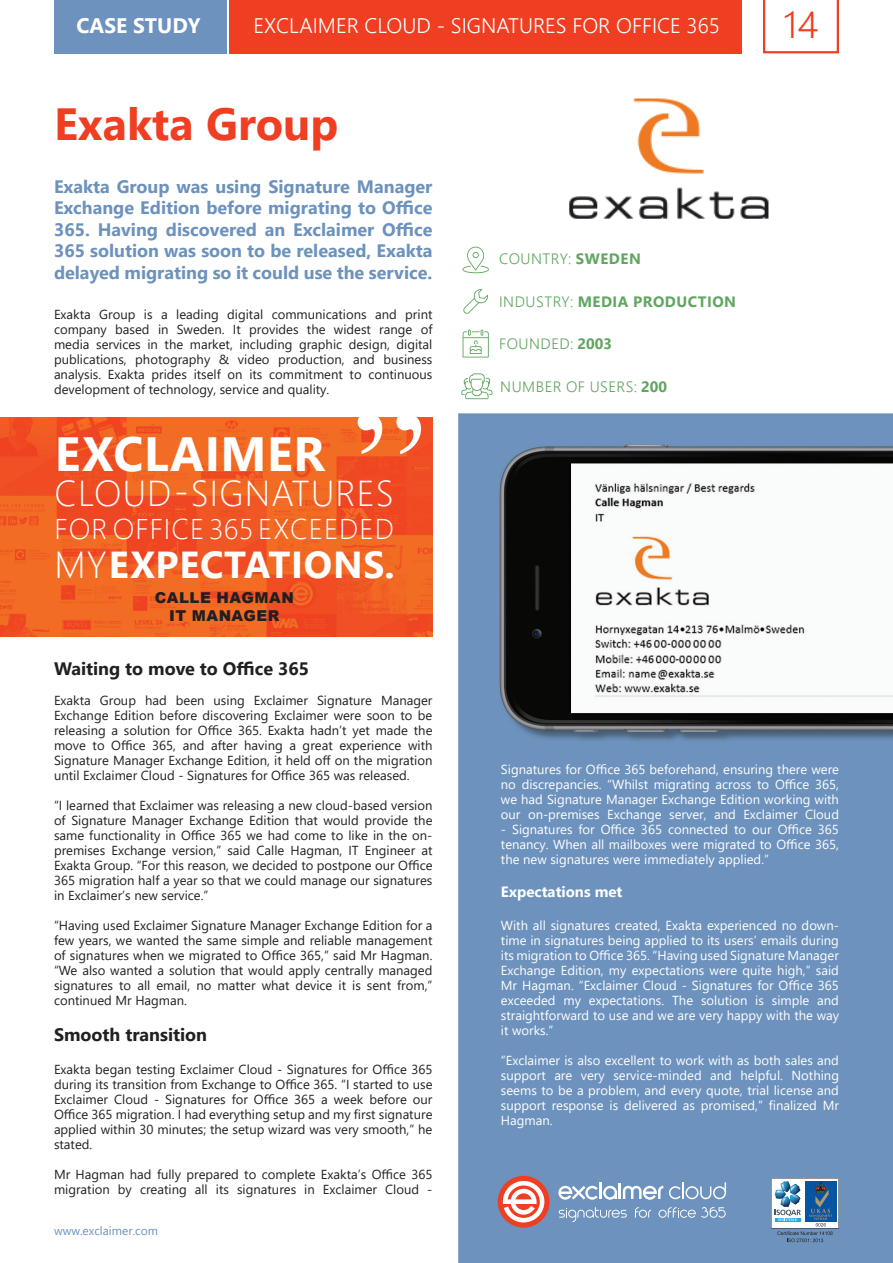
<style>
.page{position:relative;width:893px;height:1263px;background:#fff}
.page>*{position:absolute;margin:0;border:0;box-sizing:border-box;transform-origin:0 0}
.t1{font:700 48px "Segoe UI";letter-spacing:.015em;color:#fff}
.t2{font:700 45px "Segoe UI";color:#ef3e22}
.t3{font:700 37.5px "Segoe UI";letter-spacing:.02em;color:#fff}
.t4{font:300 37.5px "Segoe UI";color:#ef3e22}
.t5{font:300 36px "Segoe UI";letter-spacing:.035em;color:#fff}
.t6{font:300 28.5px "Segoe UI";letter-spacing:.035em;color:#fff}
.t7{font:300 21px "Segoe UI";color:#fff}
.t8{font:700 21px "Segoe UI";color:#fff}
.t9{font:700 18px/21.6px "Segoe UI";color:#6c92bd;text-align:justify}
.t10{font:700 18px "Segoe UI";color:#231f20}
.t11{font:300 15px "Segoe UI";letter-spacing:.035em;color:#60a560}
.t12{font:700 15px "Segoe UI";letter-spacing:.035em;color:#60a560}
.t13{font:900 15px "Arial";letter-spacing:.035em;color:#231f20}
.t14{font:700 15px "Segoe UI";color:#fff}
.t15{font:13.05px/15px "Segoe UI";color:#231f20;text-align:justify}
.t16{font:13.05px/15px "Segoe UI";color:#fff;text-align:justify}
.t17{font:12px "Segoe UI";color:#6c92bd}
.s1{font-weight:300}
.s2{font-weight:700}
</style>
<div class="page">
<img style="left:54px;top:0;width:839px;height:1263px">
<hr style="left:599px;top:1182px;width:3px;height:17px;background:#fff">
<svg style="left:558px;top:1183px;width:105px;height:17px"></svg>
<div style="left:498px;top:1176px;width:51px;height:51px;background:#ef3e22;border-radius:50%"></div>
<svg style="left:503px;top:1181px;width:41px;height:41px"></svg>
<svg style="left:669px;top:1182px;width:57px;height:17px"></svg>
<svg style="left:559px;top:1207px;width:68px;height:15px"></svg>
<svg style="left:635px;top:1207px;width:16px;height:11px"></svg>
<svg style="left:658px;top:1207px;width:68px;height:11px"></svg>
<svg style="left:771px;top:1178px;width:68px;height:64px"></svg>
<div style="left:54px;top:0;width:172px;height:53px;background:#6c92bd"></div>
<svg style="left:763px;top:0;width:76px;height:53px"></svg>
<div style="left:229px;top:0;width:513px;height:53px;background:#ef3e22"></div>
<img style="left:0;top:417px;width:432px;height:220px">
<svg style="left:358px;top:412px;width:63px;height:42px"></svg>
<svg style="left:462px;top:247px;width:27px;height:26px"></svg>
<svg style="left:463px;top:330px;width:26px;height:27px"></svg>
<svg style="left:463px;top:289px;width:25px;height:25px"></svg>
<img style="left:569px;top:92px;width:202px;height:133px">
<svg style="left:461px;top:373px;width:31px;height:26px"></svg>
<p class="t8" style="left:77px;top:9px;width:126px">CASE STUDY</p>
<p class="t7" style="left:254px;top:9px;width:468px">EXCLAIMER CLOUD - SIGNATURES FOR OFFICE 365</p>
<p class="t4" style="left:784px;top:-5px;width:36px">14</p>
<p class="t2" style="left:54px;top:88px;width:286px">Exakta Group</p>
<p class="t9" style="left:54px;top:175px;width:380px">Exakta Group was using Signature Manager Exchange Edition before migrating to Office 365. Having discovered an Exclaimer Office 365 solution was soon to be released, Exakta delayed migrating so it could use the service.</p>
<p class="t15" style="left:54px;top:306px;width:380px">Exakta Group is a leading digital communications and print company based in Sweden. It provides the widest range of media services in the market, including graphic design, digital publications, photography &amp; video production, and business analysis. Exakta prides itself on its commitment to continuous development of technology, service and quality.</p>
<p class="t1" style="left:55px;top:415px;width:271px">EXCLAIMER</p>
<p class="t5" style="left:55px;top:464px;width:341px">CLOUD - SIGNATURES</p>
<p class="t6" style="left:55px;top:505px;width:341px">FOR OFFICE 365 EXCEEDED</p>
<p class="t3" style="left:55px;top:534px;width:341px"><span class="s1">MY</span> EXPECTATIONS.</p>
<p class="t13" style="left:155px;top:587px;width:141px">CALLE HAGMAN</p>
<p class="t13" style="left:169px;top:605px;width:112px">IT MANAGER</p>
<p class="t10" style="left:54px;top:654px;width:257px">Waiting to move to Office 365</p>
<p class="t15" style="left:54px;top:692px;width:380px">Exakta Group had been using Exclaimer Signature Manager Exchange Edition before discovering Exclaimer were soon to be releasing a solution for Office 365. Exakta hadn’t yet made the move to Office 365, and after having a great experience with Signature Manager Exchange Edition, it held off on the migration until Exclaimer Cloud - Signatures for Office 365 was released.</p>
<p class="t15" style="left:54px;top:797px;width:380px">“I learned that Exclaimer was releasing a new cloud-based version of Signature Manager Exchange Edition that would provide the same functionality in Office 365 we had come to like in the on&shy;premises Exchange version,” said Calle Hagman, IT Engineer at Exakta Group. “For this reason, we decided to postpone our Office 365 migration half a year so that we could manage our signatures in Exclaimer’s new service.”</p>
<p class="t15" style="left:54px;top:917px;width:380px">“Having used Exclaimer Signature Manager Exchange Edition for a few years, we wanted the same simple and reliable management of signatures when we migrated to Office 365,” said Mr Hagman. “We also wanted a solution that would apply centrally managed signatures to all email, no matter what device it is sent from,” continued Mr Hagman.</p>
<p class="t10" style="left:54px;top:1020px;width:155px">Smooth transition</p>
<p class="t15" style="left:54px;top:1062px;width:380px">Exakta began testing Exclaimer Cloud - Signatures for Office 365 during its transition from Exchange to Office 365. “I started to use Exclaimer Cloud - Signatures for Office 365 a week before our Office 365 migration. I had everything setup and my first signature applied within 30 minutes; the setup wizard was very smooth,” he stated.</p>
<p class="t15" style="left:54px;top:1167px;width:380px">Mr Hagman had fully prepared to complete Exakta’s Office 365 migration by creating all its signatures in Exclaimer Cloud -</p>
<p class="t17" style="left:54px;top:1220px;width:106px">www.exclaimer.com</p>
<p class="t11" style="left:499px;top:247px;width:143px">COUNTRY: <span class="s2">SWEDEN</span></p>
<p class="t12" style="left:499px;top:289px;width:239px"><span class="s1">INDUSTRY:</span> MEDIA PRODUCTION</p>
<p class="t11" style="left:499px;top:332px;width:114px">FOUNDED: <span class="s2">2003</span></p>
<p class="t11" style="left:500px;top:374px;width:168px">NUMBER OF USERS: <span class="s2">200</span></p>
<p class="t16" style="left:501px;top:762px;width:340px">Signatures for Office 365 beforehand, ensuring there were no discrepancies. “Whilst migrating across to Office 365, we had Signature Manager Exchange Edition working with our on-premises Exchange server, and Exclaimer Cloud</p>
<p class="t16" style="left:501px;top:822px;width:340px">- Signatures for Office 365 connected to our Office 365 tenancy. When all mailboxes were migrated to Office 365, the new signatures were immediately applied.”</p>
<p class="t14" style="left:501px;top:880px;width:123px">Expectations met</p>
<p class="t16" style="left:501px;top:918px;width:340px">With all signatures created, Exakta experienced no down&shy;time in signatures being applied to its users’ emails during its migration to Office 365. “Having used Signature Manager Exchange Edition, my expectations were quite high,” said Mr Hagman. “Exclaimer Cloud - Signatures for Office 365 exceeded my expectations. The solution is simple and straightforward to use and we are very happy with the way it works.”</p>
<p class="t16" style="left:501px;top:1053px;width:340px">“Exclaimer is also excellent to work with as both sales and support are very service-minded and helpful. Nothing seems to be a problem, and every quote, trial license and support response is delivered as promised,” finalized Mr Hagman.</p>
</div>
